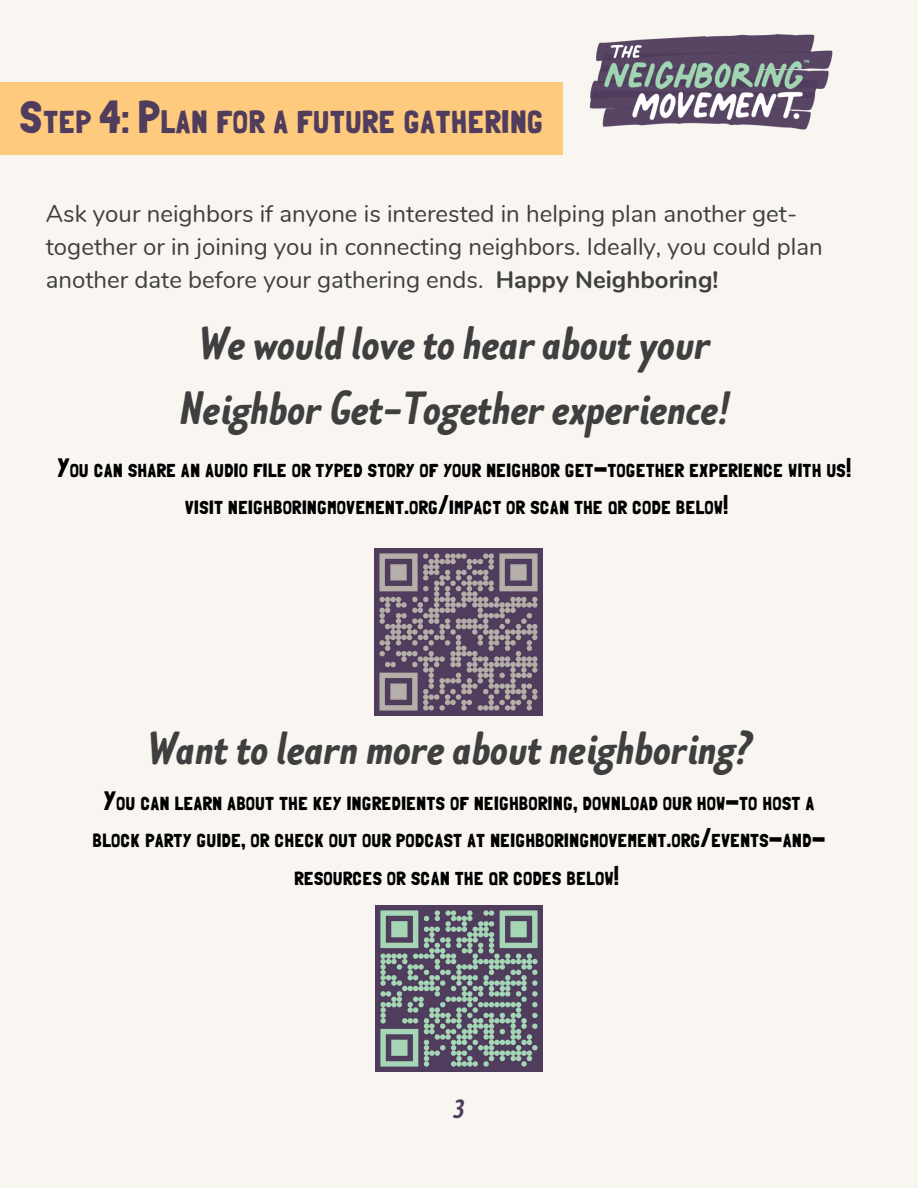
<style>
.page{position:relative;width:918px;height:1188px;background:#f9f6f2}
.page>*{position:absolute;margin:0;border:0;box-sizing:border-box;transform-origin:0 0}
.t1{font:italic 700 47.25px "Limes Sans";color:#3f3f40}
.t2{font:45.75px "Folk solid";color:#503c5c}
.t3{font:27px/37.2px "Folk solid";color:#000;text-align:center}
.t4{font:italic 700 26.25px "Limes Sans";color:#503c5c}
.t5{font:24px/32.7px "Nunito";color:#3f3f40}
.s1{font-weight:700}
</style>
<div class="page">
<div style="left:0;top:82px;width:563px;height:73px;background:#feca7e"></div>
<img style="left:589px;top:33px;width:244px;height:97px">
<img style="left:375px;top:548px;width:167px;height:168px">
<img style="left:376px;top:905px;width:166px;height:167px">
<p class="t2" style="left:19px;top:100px;width:526px">Step 4: Plan for a future gathering</p>
<p class="t5" style="left:46px;top:198px;width:778px">Ask your neighbors if anyone is interested in helping plan another get&shy;together or in joining you in connecting neighbors. Ideally, you could plan another date before your gathering ends. <span class="s1">Happy Neighboring!</span></p>
<p class="t1" style="left:199px;top:316px;width:513px">We would love to hear about your</p>
<p class="t1" style="left:180px;top:381px;width:551px">Neighbor Get-Together experience!</p>
<p class="t3" style="left:57px;top:452px;width:796px">You can share an audio file or typed story of your neighbor get-together experience with us!</p>
<p class="t3" style="left:185px;top:489px;width:545px">visit neighboringmovement.org/impact or scan the qr code below!</p>
<p class="t1" style="left:148px;top:722px;width:606px">Want to learn more about neighboring?</p>
<p class="t3" style="left:92px;top:786px;width:735px">You can learn about the key ingredients of neighboring, download our how-to host a block party guide, or check out our podcast at neighboringmovement.org/events-and&shy;resources or scan the qr codes below!</p>
<p class="t4" style="left:454px;top:1095px;width:12px">3</p>
</div>
